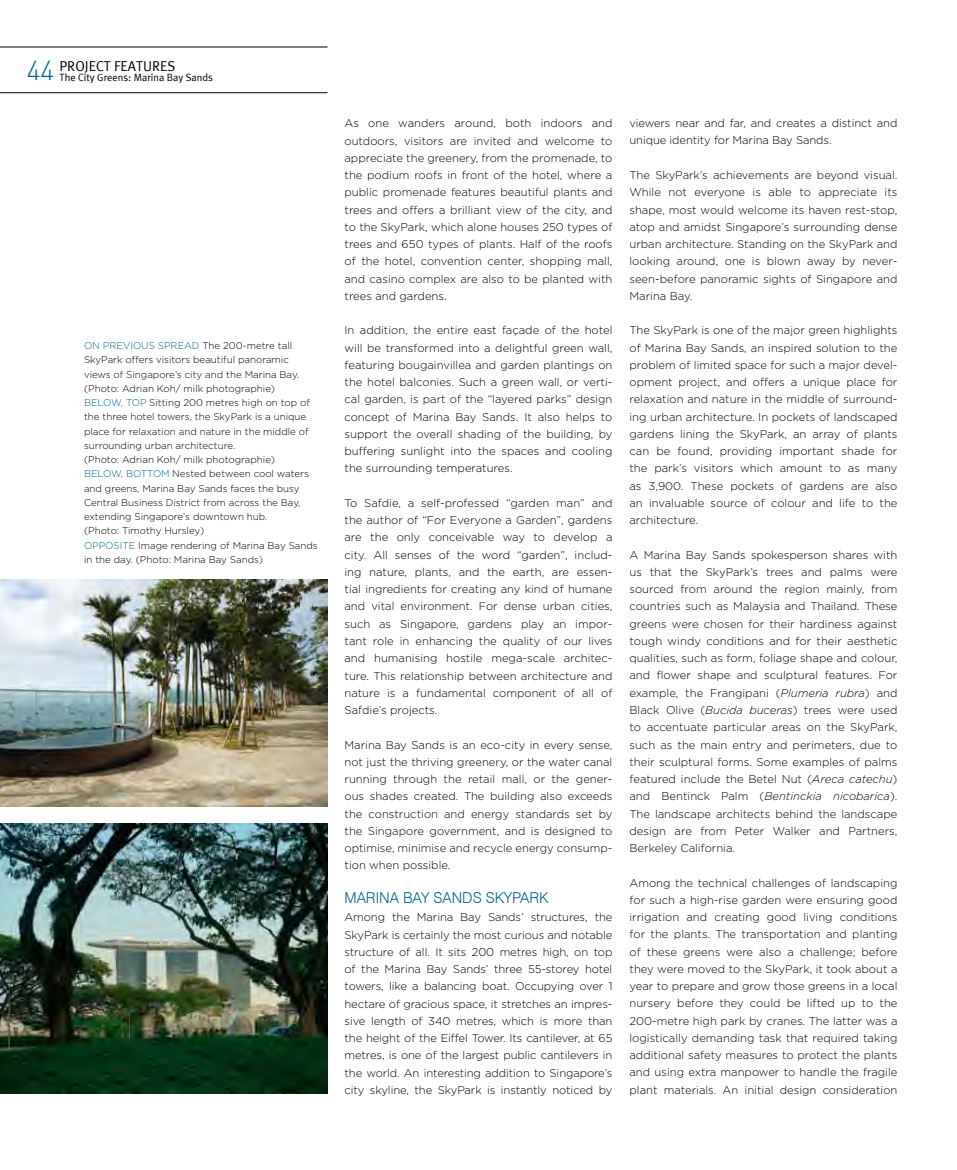
<style>
.page{position:relative;width:957px;height:1170px;background:#fff}
.page>*{position:absolute;margin:0;border:0;box-sizing:border-box;transform-origin:0 0}
.t1{font:300 15px "Swiss 721 BT";color:#006592}
.t2{font:14.25px "Meta Plus Normal";color:#000}
.t3{font:300 11.25px/17.2px "Gotham";color:#000;text-align:justify}
.t4{font:10.5px "Meta Plus Normal";color:#000}
.t5{font:300 9.75px/14.2px "Gotham";color:#000}
.s1{font-family:"DIN";font-weight:300;font-size:27px;color:#006592}
.s2{color:#006592}
.s3{font-style:italic}
</style>
<div class="page">
<hr style="left:0;top:47px;width:327px;height:1px;background:#000">
<hr style="left:0;top:92px;width:327px;height:1px;background:#000">
<img style="left:0;top:823px;width:327px;height:270px">
<img style="left:0;top:579px;width:328px;height:227px">
<p class="t2" style="left:27px;top:57px;width:71px"><span class="s1">44</span> project</p>
<p class="t2" style="left:114px;top:57px;width:15px">feature</p>
<p class="t2" style="left:167px;top:57px;width:10px">s</p>
<p class="t4" style="left:60px;top:71px;width:155px">The City Greens: Marina Bay Sands</p>
<p class="t5" style="left:84px;top:338px;width:235px"><span class="s2">On Previous Spread</span> The 200-metre tall SkyPark offers visitors beautiful panoramic views of Singapore’s city and the Marina Bay. (Photo: Adrian Koh/ milk photographie)<br><span class="s2">below, top</span> Sitting 200 metres high on top of the three hotel towers, the SkyPark is a unique place for relaxation and nature in the middle of surrounding urban architecture.<br>(Photo: Adrian Koh/ milk photographie)<br><span class="s2">below, bottom</span> N ested between cool waters and greens, Marina Bay Sands faces the busy Central Business District from across the Bay, extending Singapore’s downtown hub.<br>(Photo: Timothy H ursley)<br><span class="s2">opposite</span> I mage rendering of Marina Bay Sands in the day. (Photo: Marina Bay Sands)</p>
<p class="t3" style="left:344px;top:114px;width:269px">As one wanders around, both indoors and outdoors, visitors are invited and welcome to appreciate the greenery, from the promenade, to the podium roofs in front of the hotel, where a public promenade features beautiful plants and trees and offers a brilliant view of the city, and to the SkyPark, which alone houses 250 types of trees and 650 types of plants. H alf of the roofs of the hotel, convention center, shopping mall, and casino complex are also to be planted with trees and gardens.</p>
<p class="t3" style="left:344px;top:321px;width:269px">I n addition, the entire east façade of the hotel will be transformed into a delightful green wall, featuring bougainvillea and garden plantings on the hotel balconies. Such a green wall, or verti&shy;cal garden, is part of the “layered parks” design concept of Marina Bay Sands. It also helps to support the overall shading of the building, by buffering sunlight into the spaces and cooling the surrounding temperatures.</p>
<p class="t3" style="left:344px;top:494px;width:269px">To Safdie, a self-professed “garden man” and the author of “For Everyone a Garden”, gardens are the only conceivable way to develop a city. All senses of the word “garden”, includ&shy;ing nature, plants, and the earth, are essen&shy;tial ingredients for creating any kind of humane and vital environment. For dense urban cities, such as Singapore, gardens play an impor&shy;tant role in enhancing the quality of our lives and humanising hostile mega-scale architec&shy;ture. This relationship between architecture and nature is a fundamental component of all of Safdie’s projects.</p>
<p class="t3" style="left:344px;top:735px;width:269px">Marina Bay Sands is an eco-city in every sense, not just the thriving greenery, or the water canal running through the retail mall, or the gener&shy;ous shades created. The building also exceeds the construction and energy standards set by the Singapore government, and is designed to optimise, minimise and recycle energy consump&shy;tion when possible.</p>
<h1 class="t1" style="left:344px;top:888px;width:206px">MARINA BAY SANDS SKYPARK</h1>
<p class="t3" style="left:344px;top:908px;width:269px">Among the Marina Bay Sands’ structures, the SkyPark is certainly the most curious and notable structure of all. It sits 200 metres high, on top of the Marina Bay Sands’ three 55-storey hotel towers, like a balancing boat. Occupying over 1 hectare of gracious space, it stretches an impres&shy;sive length of 340 metres, which is more than the height of the Eiffel Tower. Its cantilever, at 65 metres, is one of the largest public cantilevers in the world. An interesting addition to Singapore’s city skyline, the SkyPark is instantly noticed by</p>
<p class="t3" style="left:629px;top:114px;width:269px">viewers near and far, and creates a distinct and unique identity for Marina Bay Sands.</p>
<p class="t3" style="left:629px;top:166px;width:269px">The SkyPark’s achievements are beyond visual.<br>While not everyone is able to appreciate its shape, most would welcome its haven rest-stop, atop and amidst Singapore’s surrounding dense urban architecture. Standing on the SkyPark and looking around, one is blown away by never&shy;seen-before panoramic sights of Singapore and Marina Bay.</p>
<p class="t3" style="left:629px;top:321px;width:269px">The SkyPark is one of the major green highlights of Marina Bay Sands, an inspired solution to the problem of limited space for such a major devel&shy;opment project, and offers a unique place for relaxation and nature in the middle of surround&shy;ing urban architecture. I n pockets of landscaped gardens lining the SkyPark, an array of plants can be found, providing important shade for the park’s visitors which amount to as many as 3,900. These pockets of gardens are also an invaluable source of colour and life to the architecture.</p>
<p class="t3" style="left:629px;top:546px;width:269px">A Marina Bay Sands spokesperson shares with us that the SkyPark’s trees and palms were sourced from around the region mainly, from countries such as Malaysia and Thailand. These greens were chosen for their hardiness against tough windy conditions and for their aesthetic qualities, such as form, foliage shape and colour, and flower shape and sculptural features. For example, the Frangipani (<span class="s3">Plumeria rubra</span>) and B lack Olive (<span class="s3">Bucida buceras</span>) trees were used to accentuate particular areas on the SkyPark, such as the main entry and perimeters, due to their sculptural forms. Some examples of palms featured include the Betel N ut (<span class="s3">Areca catechu</span>) and Bentinck Palm (<span class="s3">Bentinckia nicobarica</span>).<br>The landscape architects behind the landscape design are from Peter Walker and Partners, Berkeley California.</p>
<p class="t3" style="left:629px;top:873px;width:269px">Among the technical challenges of landscaping for such a high-rise garden were ensuring good irrigation and creating good living conditions for the plants. The transportation and planting of these greens were also a challenge; before they were moved to the SkyPark, it took about a year to prepare and grow those greens in a local nursery before they could be lifted up to the 200-metre high park by cranes. The latter was a logistically demanding task that required taking additional safety measures to protect the plants and using extra manpower to handle the fragile plant materials. An initial design consideration</p>
</div>
